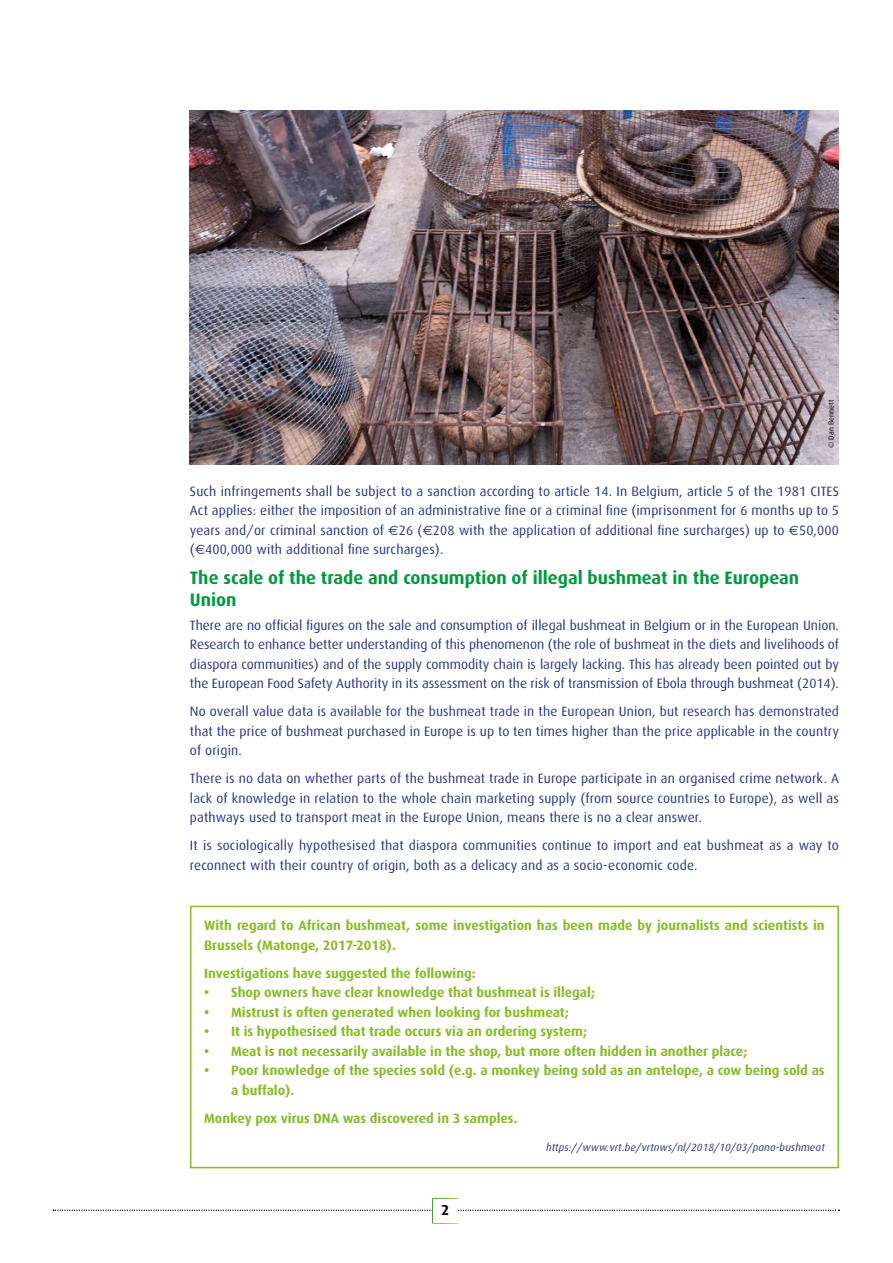
<style>
.page{position:relative;width:893px;height:1263px;background:#fff}
.page>*{position:absolute;margin:0;border:0;box-sizing:border-box;transform-origin:0 0}
.intertitre{font:700 18px/21.6px "Dax";color:#009a3e}
.t1{font:700 14.4px "Dax";color:#000}
.body{font:13.5px/19.5px "Dax";letter-spacing:.01em;color:#283583;text-align:justify}
.vert-exergue{font:700 13.5px/19.5px "Dax";color:#86bc25}
.vert-exergue-2{font:italic 10.5px "Dax";letter-spacing:.01em;color:#283583}
.body-2{font:7.5px "Dax";letter-spacing:.01em;color:#000}
.s1{font-family:"Euro Sans"}
</style>
<div class="page">
<svg style="left:53px;top:1210px;width:787px;height:1px"></svg>
<div style="left:432px;top:1198px;width:26px;height:25px;background:#fff;border:1px solid #fff"></div>
<div style="left:190px;top:906px;width:649px;height:262px;border:2px solid #86bc25"></div>
<img style="left:190px;top:111px;width:649px;height:354px">
<p class="body-2" style="left:827px;top:448px;width:50px;rotate:-90deg">© Dan Bennett</p>
<p class="body" style="left:190px;top:481px;width:651px">Such infringements shall be subject to a sanction according to article 14. In Belgium, article 5 of the 1981 CITES Act applies: either the imposition of an administrative fine or a criminal fine (imprisonment for 6 months up to 5 years and/or criminal sanction of <span class="s1">E</span>26 (<span class="s1">E</span>208 with the application of additional fine surcharges) up to <span class="s1">E</span>50,000 (<span class="s1">E</span>400,000 with additional fine surcharges).</p>
<p class="intertitre" style="left:190px;top:567px;width:611px">The scale of the trade and consumption of illegal bushmeat in the European<br>Union</p>
<p class="body" style="left:190px;top:615px;width:650px">There are no official figures on the sale and consumption of illegal bushmeat in Belgium or in the European Union.<br>Research to enhance better understanding of this phenomenon (the role of bushmeat in the diets and livelihoods of diaspora communities) and of the supply commodity chain is largely lacking. This has already been pointed out by the European Food Safety Authority in its assessment on the risk of transmission of Ebola through bushmeat (2014).</p>
<p class="body" style="left:190px;top:702px;width:651px">No overall value data is available for the bushmeat trade in the European Union, but research has demonstrated that the price of bushmeat purchased in Europe is up to ten times higher than the price applicable in the country of origin.</p>
<p class="body" style="left:190px;top:769px;width:651px">There is no data on whether parts of the bushmeat trade in Europe participate in an organised crime network. A lack of knowledge in relation to the whole chain marketing supply (from source countries to Europe), as well as pathways used to transport meat in the Europe Union, means there is no a clear answer.</p>
<p class="body" style="left:190px;top:836px;width:651px">It is sociologically hypothesised that diaspora communities continue to import and eat bushmeat as a way to reconnect with their country of origin, both as a delicacy and as a socio-economic code.</p>
<p class="vert-exergue" style="left:204px;top:916px;width:622px">With regard to African bushmeat, some investigation has been made by journalists and scientists in<br>Brussels (Matonge, 2017-2018).</p>
<p class="vert-exergue" style="left:204px;top:963px;width:273px">Investigations have suggested the following:</p>
<p class="vert-exergue" style="left:204px;top:983px;width:392px">• Shop owners have clear knowledge that bushmeat is illegal;</p>
<p class="vert-exergue" style="left:204px;top:1002px;width:366px">• Mistrust is often generated when looking for bushmeat;</p>
<p class="vert-exergue" style="left:204px;top:1022px;width:384px">• It is hypothesised that trade occurs via an ordering system;</p>
<p class="vert-exergue" style="left:204px;top:1041px;width:545px">• Meat is not necessarily available in the shop, but more often hidden in another place;</p>
<p class="vert-exergue" style="left:231px;top:1061px;width:595px;text-indent:-27px">• Poor knowledge of the species sold (e.g. a monkey being sold as an antelope, a cow being sold as a buffalo).</p>
<p class="vert-exergue" style="left:204px;top:1108px;width:315px">Monkey pox virus DNA was discovered in 3 samples.</p>
<p class="vert-exergue-2" style="left:546px;top:1141px;width:280px">https://www.vrt.be/vrtnws/nl/2018/10/03/pano-bushmeat</p>
<p class="t1" style="left:441px;top:1202px;width:10px">2</p>
</div>
